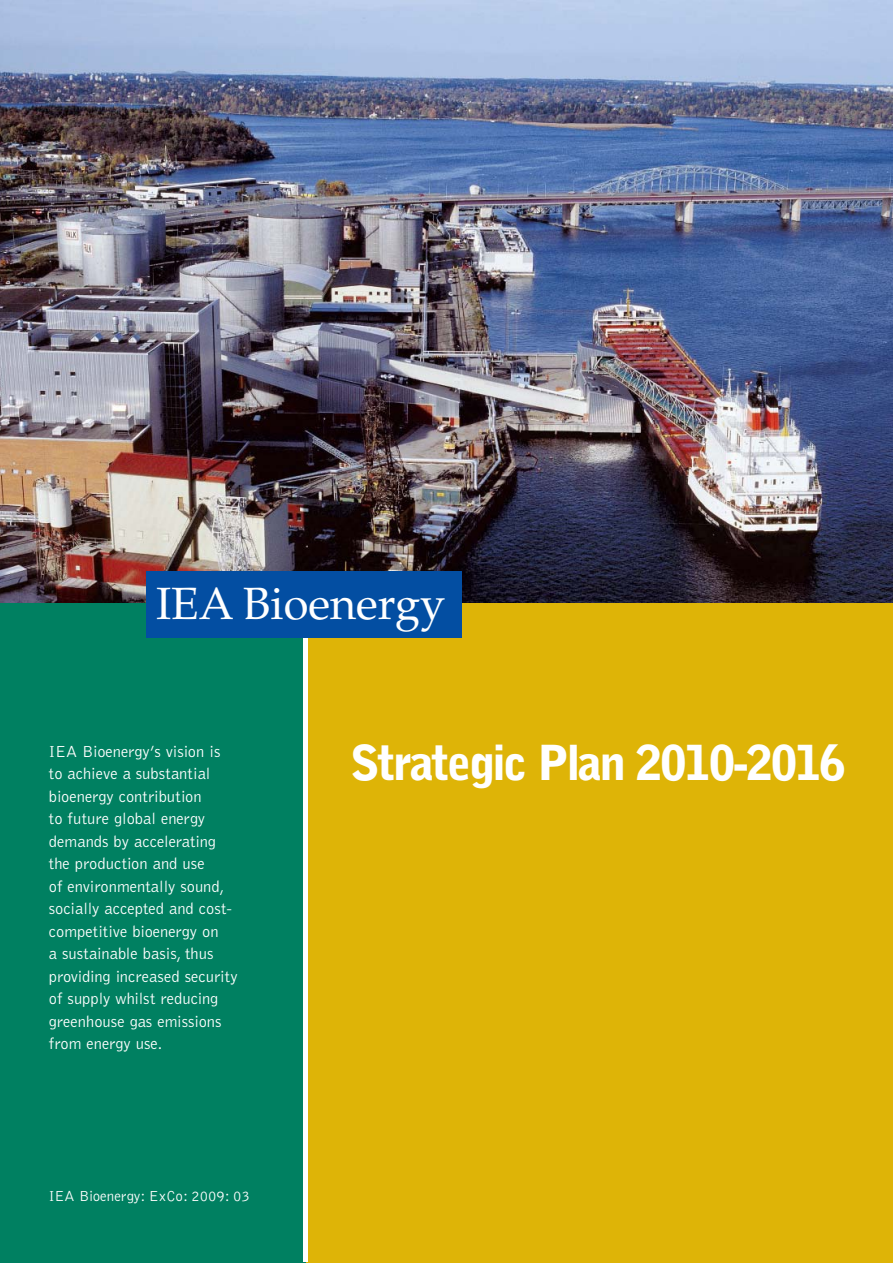
<style>
.page{position:relative;width:893px;height:1263px;background:#deb407}
.page>*{position:absolute;margin:0;border:0;box-sizing:border-box;transform-origin:0 0}
.t1{font:900 48px "Bell Gothic";letter-spacing:-.05em;color:#fff}
.t2{font:45.15px "Palatino";color:#fff}
.t3{font:300 16.5px/22.5px "Bell Gothic";color:#fff}
.t4{font:300 15px "Bell Gothic";color:#fff}
</style>
<div class="page">
<div style="left:0;top:475px;width:306px;height:788px;background:#008061"></div>
<hr style="left:303px;top:539px;width:4px;height:723px;background:#fff">
<img style="left:0;top:0;width:893px;height:602px">
<div style="left:147px;top:571px;width:315px;height:66px;background:#034ea2"></div>
<h2 class="t2" style="left:156px;top:586px;width:291px">IEA Bioenergy</h2>
<p class="t3" style="left:49px;top:741px;width:190px">IEA Bioenergy’s vision is to achieve a substantial bioenergy contribution<br>to future global energy demands by accelerating the production and use<br>of environmentally sound, socially accepted and cost&shy;competitive bioenergy on<br>a sustainable basis, thus providing increased security of supply whilst reducing greenhouse gas emissions from energy use.</p>
<h1 class="t1" style="left:350px;top:745px;width:497px">Strategic Plan 2010-2016</h1>
<p class="t4" style="left:49px;top:1190px;width:203px">IEA Bioenergy: ExCo: 2009: 03</p>
</div>
